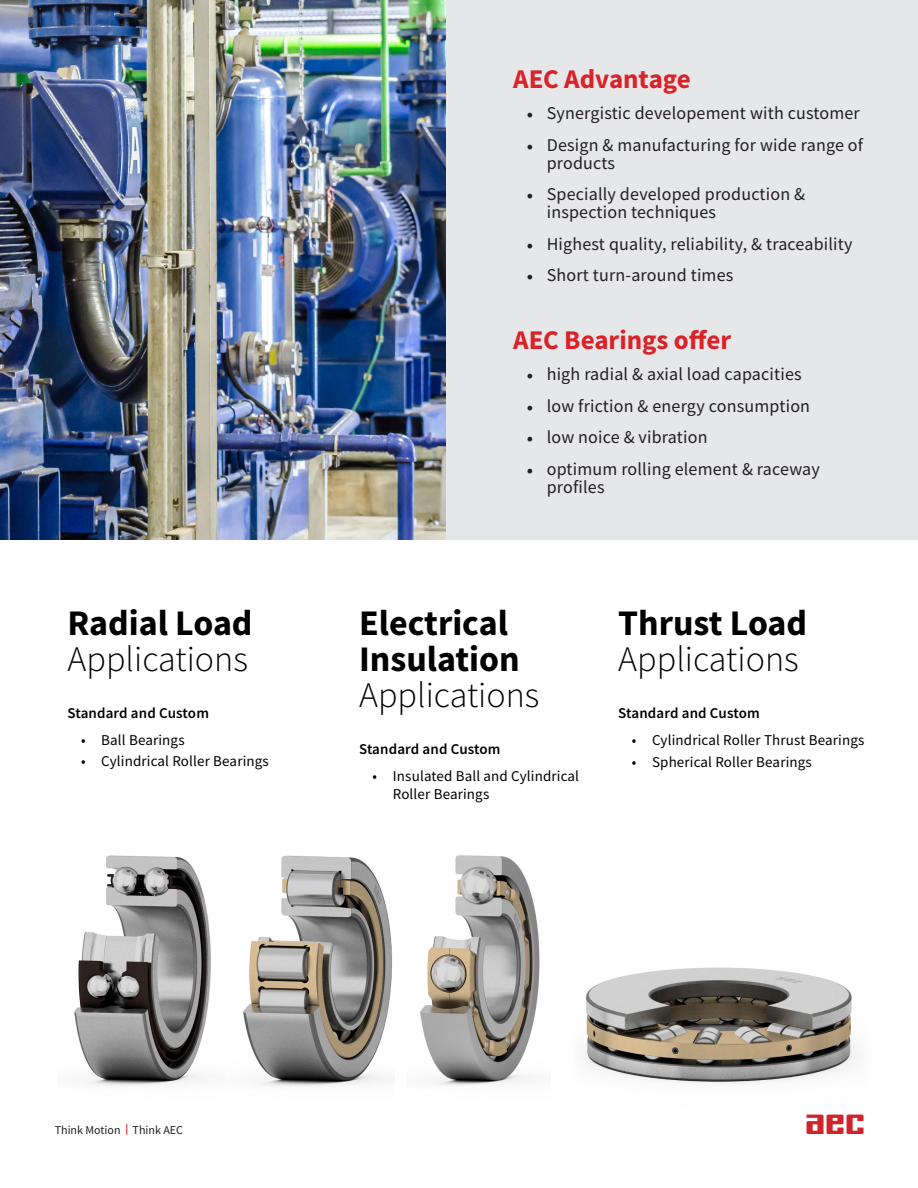
<style>
.page{position:relative;width:918px;height:1188px;background:#fff}
.page>*{position:absolute;margin:0;border:0;box-sizing:border-box;transform-origin:0 0}
.Heading_2{font:700 36px "Source Sans Pro";color:#000}
.Heading_2-2{font:300 36px "Source Sans Pro";color:#000}
.t1{font:36px "AEC Regular";color:#d1232a}
.t2{font:700 27px "Source Sans Pro";letter-spacing:-.005em;color:#da2328}
.t3{font:18px/18px "Source Sans Pro";letter-spacing:.01em;color:#231f20}
.t4{font:15px/18px "Source Sans Pro";letter-spacing:.01em;color:#000}
.Heading_2-3{font:600 15px "Source Sans Pro";letter-spacing:.01em;color:#000}
.t5{font:12px "Source Sans Pro";color:#231f20}
.s1{font-family:"Minion Pro"}
</style>
<div class="page">
<div style="left:446px;top:0;width:472px;height:540px;background:#e6e7e9"></div>
<img style="left:583px;top:967px;width:274px;height:117px">
<img style="left:0;top:0;width:446px;height:540px">
<img style="left:74px;top:855px;width:318px;height:232px">
<img style="left:420px;top:855px;width:120px;height:231px">
<p class="t2" style="left:513px;top:61px;width:179px">AEC Advantage</p>
<p class="t3" style="left:526px;top:104px;width:335px"><span class="s1">•</span> Synergistic developement with customer</p>
<p class="t3" style="left:547px;top:136px;width:318px;text-indent:-20px"><span class="s1">•</span> Design &amp; manufacturing for wide range of products</p>
<p class="t3" style="left:547px;top:185px;width:260px;text-indent:-20px"><span class="s1">•</span> Specially developed production &amp; inspection techniques</p>
<p class="t3" style="left:526px;top:235px;width:328px"><span class="s1">•</span> Highest quality, reliability, &amp; traceability</p>
<p class="t3" style="left:526px;top:266px;width:208px"><span class="s1">•</span> Short turn-around times</p>
<p class="Heading_2" style="left:68px;top:598px;width:187px">Radial Load</p>
<p class="Heading_2-2" style="left:68px;top:636px;width:182px">Applications</p>
<p class="Heading_2-3" style="left:68px;top:703px;width:143px">Standard and Custom</p>
<p class="t4" style="left:81px;top:731px;width:105px">• Ball Bearings</p>
<p class="t4" style="left:81px;top:752px;width:189px">• Cylindrical Roller Bearings</p>
<p class="t2" style="left:513px;top:322px;width:220px">AEC Bearings offer</p>
<p class="t3" style="left:526px;top:365px;width:277px"><span class="s1">•</span> high radial &amp; axial load capacities</p>
<p class="t3" style="left:526px;top:397px;width:285px"><span class="s1">•</span> low friction &amp; energy consumption</p>
<p class="t3" style="left:526px;top:428px;width:183px"><span class="s1">•</span> low noice &amp; vibration</p>
<p class="t3" style="left:547px;top:460px;width:275px;text-indent:-20px"><span class="s1">•</span> optimum rolling element &amp; raceway profiles</p>
<p class="Heading_2" style="left:359px;top:599px;width:150px">Electrical</p>
<p class="Heading_2" style="left:359px;top:635px;width:162px">Insulation</p>
<p class="Heading_2-2" style="left:359px;top:673px;width:182px">Applications</p>
<p class="Heading_2-3" style="left:359px;top:740px;width:143px">Standard and Custom</p>
<p class="t4" style="left:393px;top:767px;width:188px;text-indent:-20px">• Insulated Ball and Cylindrical<br>Roller Bearings</p>
<p class="Heading_2" style="left:618px;top:599px;width:190px">Thrust Load</p>
<p class="Heading_2-2" style="left:618px;top:637px;width:182px">Applications</p>
<p class="Heading_2-3" style="left:618px;top:704px;width:143px">Standard and Custom</p>
<p class="t4" style="left:632px;top:731px;width:234px">• Cylindrical Roller Thrust Bearings</p>
<p class="t4" style="left:632px;top:753px;width:182px">• Spherical Roller Bearings</p>
<p class="t5" style="left:55px;top:1123px;width:130px">Think Motion Think AEC</p>
<p class="t1" style="left:805px;top:1103px;width:62px">aec</p>
</div>
